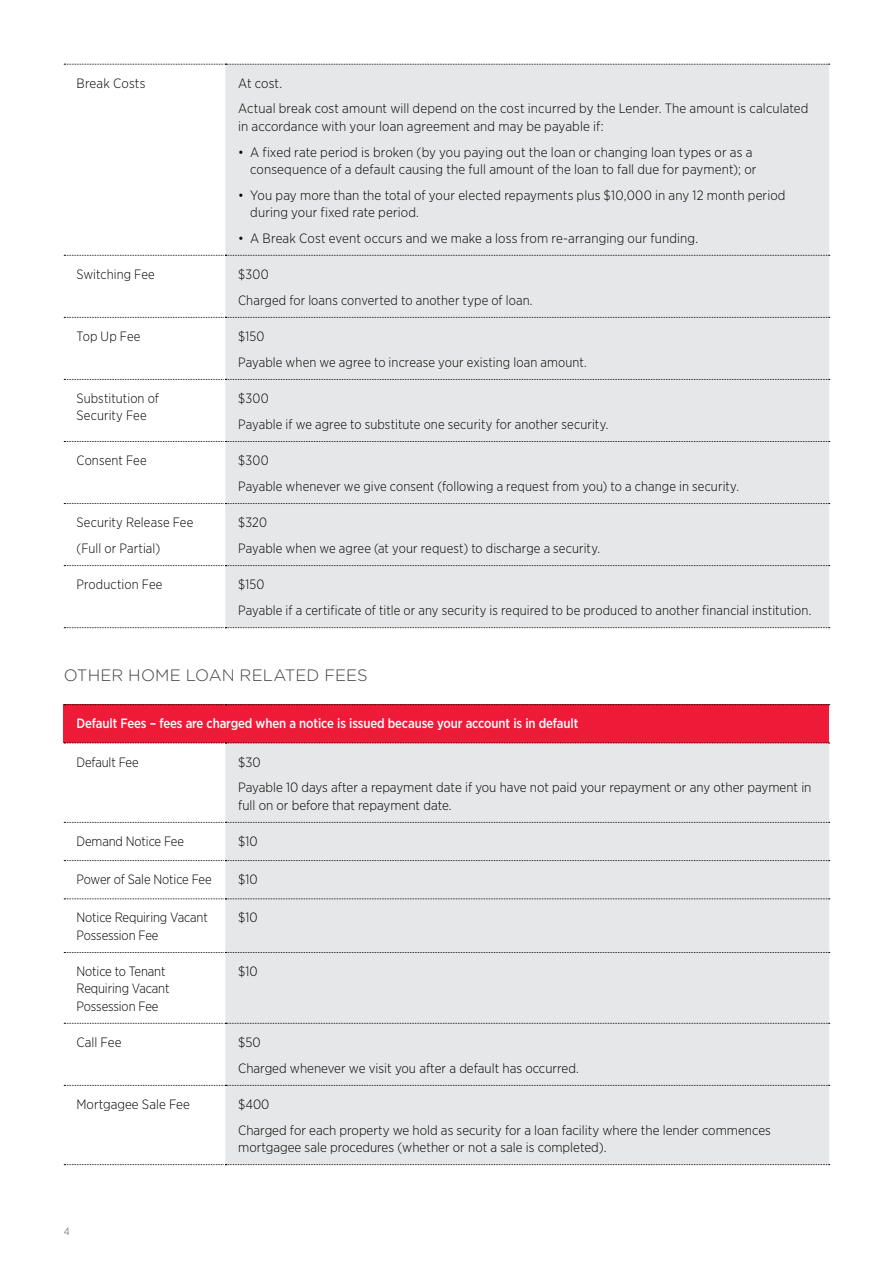
<style>
.page{position:relative;width:893px;height:1263px;background:#fff}
.page>*{position:absolute;margin:0;border:0;box-sizing:border-box;transform-origin:0 0}
.t1{font:300 16.5px "Gotham Rounded";color:#414042}
.t2{font:300 13.5px/25.8px "Gotham Narrow";color:#000}
.t3{font:500 13.5px "Gotham Narrow";letter-spacing:-.01em;color:#fff}
.t4{font:300 10.5px "Gotham Narrow";color:#565659}
</style>
<div class="page">
<div style="left:225px;top:65px;width:604px;height:562px;background:#e6e7e8"></div>
<svg style="left:64px;top:64px;width:766px;height:1px"></svg>
<svg style="left:64px;top:255px;width:766px;height:1px"></svg>
<svg style="left:64px;top:317px;width:766px;height:1px"></svg>
<svg style="left:64px;top:379px;width:766px;height:1px"></svg>
<svg style="left:64px;top:441px;width:766px;height:1px"></svg>
<svg style="left:64px;top:503px;width:766px;height:1px"></svg>
<svg style="left:64px;top:565px;width:766px;height:1px"></svg>
<svg style="left:64px;top:627px;width:766px;height:1px"></svg>
<div style="left:64px;top:705px;width:765px;height:38px;background:#ed1b37"></div>
<svg style="left:64px;top:821px;width:160px;height:264px"></svg>
<div style="left:225px;top:744px;width:604px;height:420px;background:#e6e7e8"></div>
<svg style="left:64px;top:704px;width:766px;height:1px"></svg>
<svg style="left:64px;top:743px;width:766px;height:1px"></svg>
<svg style="left:64px;top:822px;width:766px;height:1px"></svg>
<svg style="left:64px;top:860px;width:766px;height:1px"></svg>
<svg style="left:64px;top:898px;width:766px;height:1px"></svg>
<svg style="left:64px;top:952px;width:766px;height:1px"></svg>
<svg style="left:64px;top:1023px;width:766px;height:1px"></svg>
<svg style="left:64px;top:1085px;width:766px;height:1px"></svg>
<svg style="left:64px;top:1164px;width:766px;height:1px"></svg>
<p class="t2" style="left:77px;top:70px;width:71px">Break Costs</p>
<p class="t2" style="left:238px;top:70px;width:572px">At cost.<br>Actual break cost amount will depend on the cost incurred by the Lender. The amount is calculated</p>
<p class="t2" style="left:238px;top:113px;width:367px">in accordance with your loan agreement and may be payable if:</p>
<p class="t2" style="left:250px;top:143px;width:508px;line-height:17.2px;text-indent:-12px">• A fixed rate period is broken (by you paying out the loan or changing loan types or as a consequence of a default causing the full amount of the loan to fall due for payment); or</p>
<p class="t2" style="left:250px;top:186px;width:537px;line-height:17.2px;text-indent:-12px">• You pay more than the total of your elected repayments plus $10,000 in any 12 month period during your fixed rate period.</p>
<p class="t2" style="left:238px;top:225px;width:462px">• A Break Cost event occurs and we make a loss from re-arranging our funding.</p>
<p class="t2" style="left:77px;top:261px;width:80px">Switching Fee</p>
<p class="t2" style="left:238px;top:261px;width:296px">$300<br>Charged for loans converted to another type of loan.</p>
<p class="t2" style="left:77px;top:323px;width:65px">Top Up Fee</p>
<p class="t2" style="left:238px;top:323px;width:350px">$150<br>Payable when we agree to increase your existing loan amount.</p>
<p class="t2" style="left:77px;top:389px;width:84px;line-height:17.2px">Substitution of<br>Security Fee</p>
<p class="t2" style="left:238px;top:385px;width:372px">$300<br>Payable if we agree to substitute one security for another security.</p>
<p class="t2" style="left:77px;top:447px;width:72px">Consent Fee</p>
<p class="t2" style="left:238px;top:447px;width:503px">$300<br>Payable whenever we give consent (following a request from you) to a change in security.</p>
<p class="t2" style="left:77px;top:509px;width:118px">Security Release Fee (Full or Partial)</p>
<p class="t2" style="left:238px;top:509px;width:364px">$320<br>Payable when we agree (at your request) to discharge a security.</p>
<p class="t2" style="left:77px;top:571px;width:87px">Production Fee</p>
<p class="t2" style="left:238px;top:571px;width:575px">$150<br>Payable if a certificate of title or any security is required to be produced to another financial institution.</p>
<p class="t1" style="left:64px;top:664px;width:305px">OTHER HOME LOAN RELATED FEES</p>
<p class="t3" style="left:77px;top:715px;width:503px">Default Fees – fees are charged when a notice is issued because your account is in default</p>
<p class="t2" style="left:77px;top:749px;width:64px">Default Fee</p>
<p class="t2" style="left:238px;top:749px;width:575px">$30<br>Payable 10 days after a repayment date if you have not paid your repayment or any other payment in</p>
<p class="t2" style="left:238px;top:792px;width:215px">full on or before that repayment date.</p>
<p class="t2" style="left:77px;top:828px;width:109px">Demand Notice Fee</p>
<p class="t2" style="left:238px;top:828px;width:21px">$10</p>
<p class="t2" style="left:77px;top:866px;width:137px">Power of Sale Notice Fee</p>
<p class="t2" style="left:238px;top:866px;width:21px">$10</p>
<p class="t2" style="left:77px;top:909px;width:133px;line-height:17.2px">Notice Requiring Vacant<br>Possession Fee</p>
<p class="t2" style="left:238px;top:904px;width:21px">$10</p>
<p class="t2" style="left:77px;top:962px;width:95px;line-height:17.2px">Notice to Tenant<br>Requiring Vacant<br>Possession Fee</p>
<p class="t2" style="left:238px;top:958px;width:21px">$10</p>
<p class="t2" style="left:77px;top:1029px;width:46px">Call Fee</p>
<p class="t2" style="left:238px;top:1029px;width:342px">$50<br>Charged whenever we visit you after a default has occurred.</p>
<p class="t2" style="left:77px;top:1091px;width:115px">Mortgagee Sale Fee</p>
<p class="t2" style="left:238px;top:1091px;width:534px">$400<br>Charged for each property we hold as security for a loan facility where the lender commences</p>
<p class="t2" style="left:238px;top:1134px;width:370px">mortgagee sale procedures (whether or not a sale is completed).</p>
<p class="t4" style="left:64px;top:1225px;width:7px">4</p>
</div>
